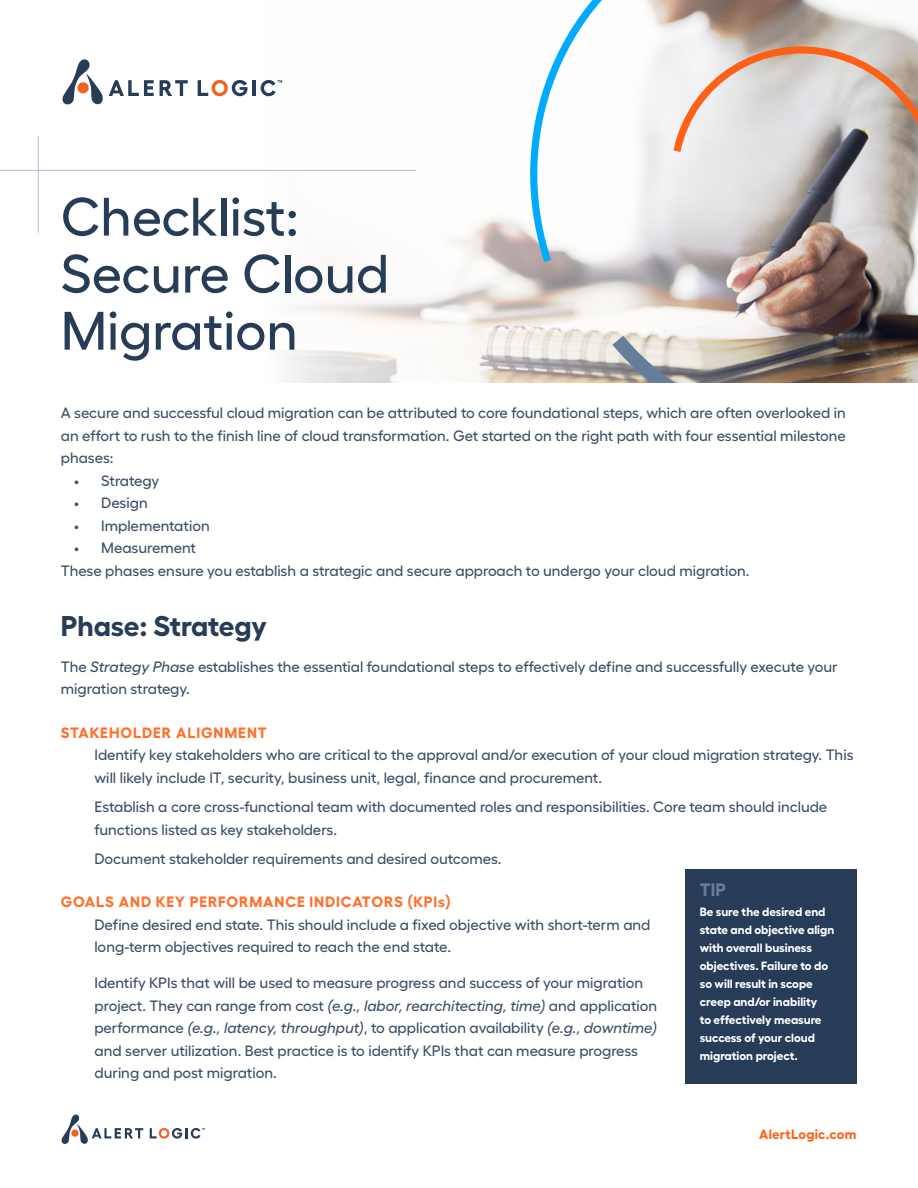
<style>
.page{position:relative;width:918px;height:1188px;background:#fff}
.page>*{position:absolute;margin:0;border:0;box-sizing:border-box;transform-origin:0 0}
.t1{font:500 54px/57px "Fellix";color:#273c57}
.t2{font:700 28.5px "Fellix";letter-spacing:-.005em;color:#273c57}
.t3{font:700 18px "Fellix";color:#667e9a}
.t4{font:500 15px/22.5px "Fellix";color:#3d5068}
.t5{font:700 15px "Fellix";letter-spacing:.06em;color:#fe712d}
.t6{font:700 13.5px "Fellix";letter-spacing:.015em;color:#fe6116}
.t7{font:700 12px/18px "Fellix";color:#fff}
.s1{font-style:italic}
</style>
<div class="page">
<svg style="left:37px;top:0;width:881px;height:383px"></svg>
<svg style="left:810px;top:32px;width:108px;height:183px;background:#bab0aa"></svg>
<svg style="left:612px;top:336px;width:205px;height:46px;background:#a39e97"></svg>
<svg style="left:508px;top:0;width:302px;height:262px"></svg>
<hr style="left:0;top:170px;width:416px;height:1px;background:#667e9a">
<hr style="left:38px;top:136px;width:1px;height:97px;background:#667e9a">
<svg style="left:61px;top:1114px;width:82px;height:30px"></svg>
<div style="left:71px;top:1129px;width:8px;height:8px;background:#f26222;border-radius:50%"></div>
<svg style="left:150px;top:1128px;width:55px;height:11px"></svg>
<div style="left:685px;top:869px;width:171px;height:215px;background:#273c57"></div>
<svg style="left:160px;top:80px;width:28px;height:16px"></svg>
<svg style="left:198px;top:80px;width:50px;height:16px"></svg>
<hr style="left:252px;top:80px;width:4px;height:16px;background:#273c57">
<svg style="left:62px;top:59px;width:92px;height:45px"></svg>
<div style="left:77px;top:82px;width:12px;height:11px;background:#f26222;border-radius:50%"></div>
<svg style="left:261px;top:80px;width:21px;height:16px"></svg>
<h1 class="t1" style="left:61px;top:183px;width:330px">Checklist:<br>Secure Cloud<br>Migration</h1>
<p class="t4" style="left:61px;top:400px;width:787px;text-align:justify">A secure and successful cloud migration can be attributed to core foundational steps, which are often overlooked in an effort to rush to the finish line of cloud transformation. Get started on the right path with four essential milestone phases:</p>
<p class="t4" style="left:74px;top:468px;width:87px">• Strategy</p>
<p class="t4" style="left:74px;top:490px;width:75px">• Design</p>
<p class="t4" style="left:74px;top:513px;width:137px">• Implementation</p>
<p class="t4" style="left:61px;top:535px;width:690px;text-indent:14px">• Measurement<br>These phases ensure you establish a strategic and secure approach to undergo your cloud migration.</p>
<h2 class="t2" style="left:61px;top:603px;width:207px">Phase: Strategy</h2>
<p class="t4" style="left:61px;top:654px;width:779px">The <span class="s1">Strategy Phase</span> establishes the essential foundational steps to effectively define and successfully execute your migration strategy.</p>
<p class="t5" style="left:61px;top:721px;width:208px">STAKEHOLDER ALIGNMENT</p>
<p class="t4" style="left:94px;top:742px;width:761px">Identify key stakeholders who are critical to the approval and/or execution of your cloud migration strategy. This will likely include IT, security, business unit, legal, finance and procurement.</p>
<p class="t4" style="left:94px;top:794px;width:734px">Establish a core cross-functional team with documented roles and responsibilities. Core team should include functions listed as key stakeholders.</p>
<p class="t4" style="left:94px;top:846px;width:409px">Document stakeholder requirements and desired outcomes.</p>
<p class="t5" style="left:61px;top:890px;width:392px">GOALS AND KEY PERFORMANCE INDICATORS (KPIs)</p>
<p class="t4" style="left:95px;top:912px;width:558px">Define desired end state. This should include a fixed objective with short-term and long-term objectives required to reach the end state.</p>
<p class="t4" style="left:95px;top:970px;width:564px">Identify KPIs that will be used to measure progress and success of your migration project. They can range from cost <span class="s1">(e.g., labor, rearchitecting, time)</span> and application performance <span class="s1">(e.g., latency, throughput)</span>, to application availability <span class="s1">(e.g., downtime) </span>and server utilization. Best practice is to identify KPIs that can measure progress during and post migration.</p>
<p class="t3" style="left:700px;top:875px;width:28px">TIP</p>
<p class="t7" style="left:700px;top:901px;width:136px">Be sure the desired end state and objective align with overall business objectives. Failure to do so will result in scope creep and/or inability<br>to effectively measure success of your cloud migration project.</p>
<p class="t6" style="left:759px;top:1123px;width:99px">AlertLogic.com</p>
</div>
